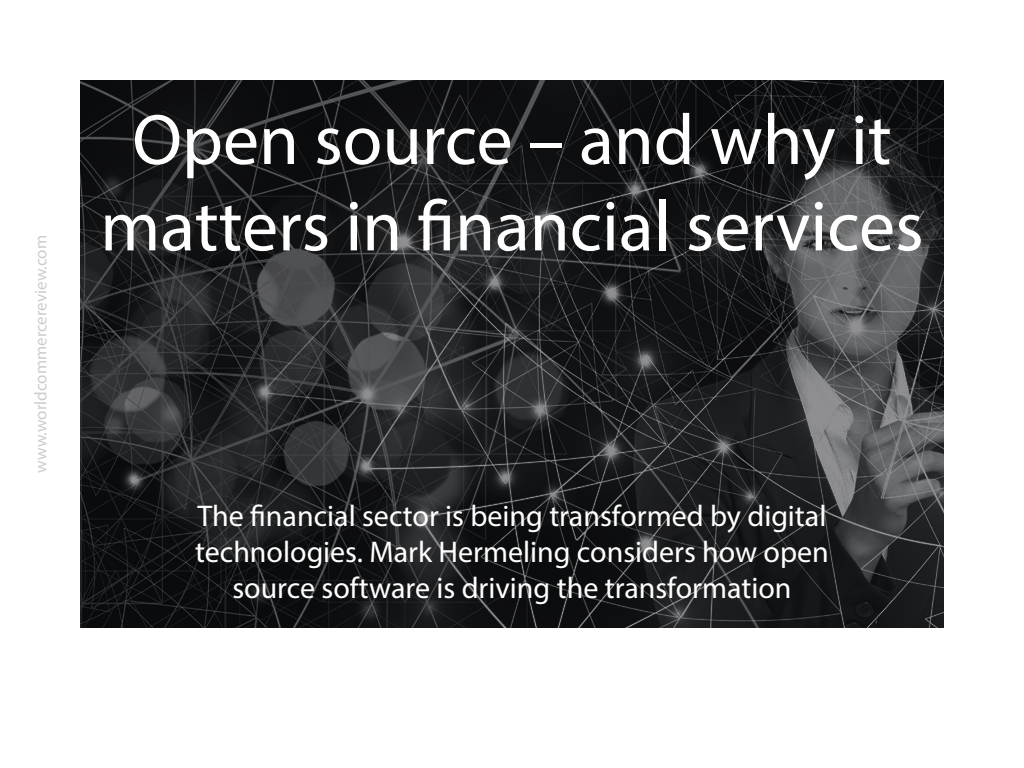
<style>
.page{position:relative;width:1024px;height:768px;background:#fff}
.page>*{position:absolute;margin:0;border:0;box-sizing:border-box;transform-origin:0 0}
.t1{font:72px/86.4px "Myriad Pro";color:#fff;text-align:center}
.t2{font:30px/36px "Myriad Pro";color:#fff;text-align:center}
.t3{font:17px "Myriad Pro";color:#ccc}
</style>
<div class="page">
<img style="left:80px;top:80px;width:864px;height:548px">
<p class="t3" style="left:30px;top:473px;width:239px;rotate:-90deg">www.worldcommercereview.com</p>
<h1 class="t1" style="left:100px;top:96px;width:825px">Open source – and why it matters in financial services</h1>
<p class="t2" style="left:195px;top:497px;width:635px">The financial sector is being transformed by digital technologies. Mark Hermeling considers how open source software is driving the transformation</p>
</div>
